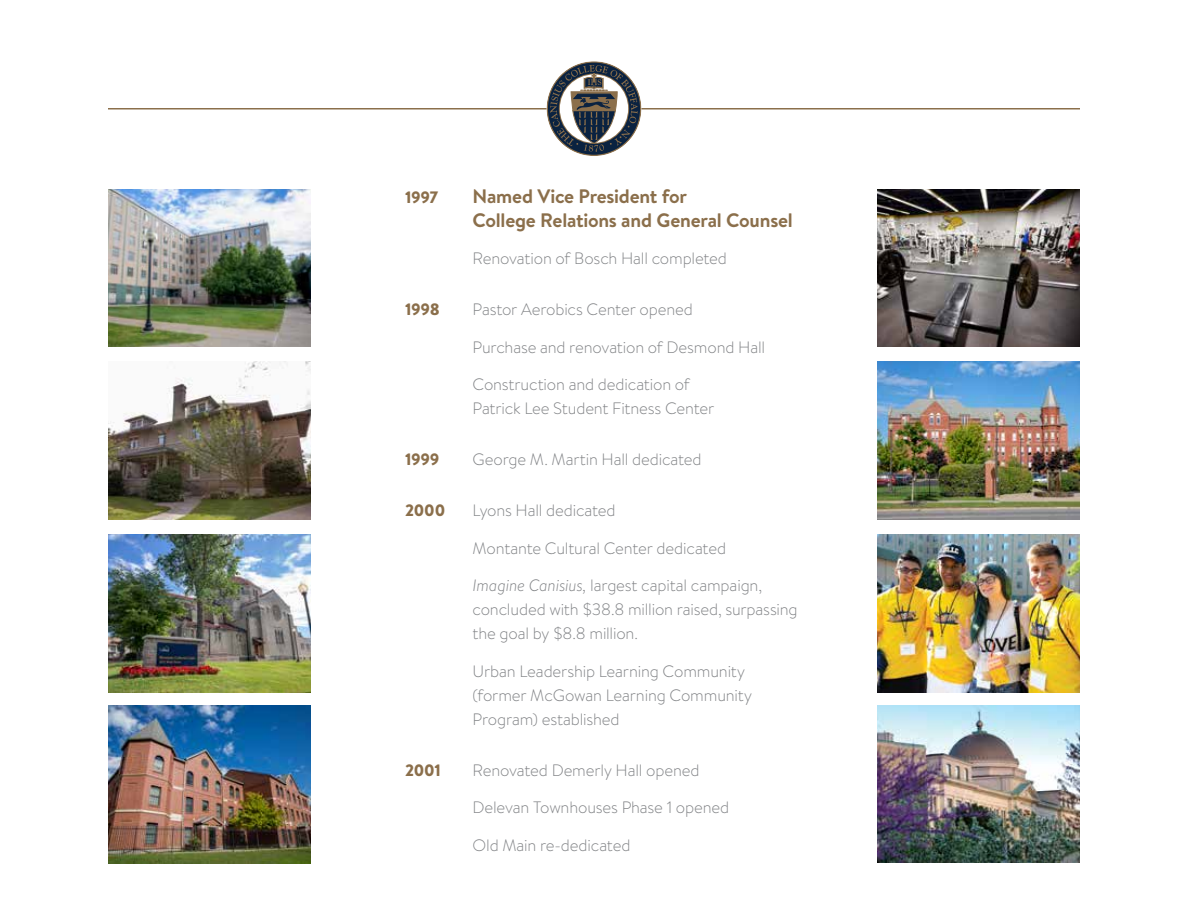
<style>
.page{position:relative;width:1188px;height:918px;background:#fff}
.page>*{position:absolute;margin:0;border:0;box-sizing:border-box;transform-origin:0 0}
.t1{font:700 19.5px/24px "Brandon Text";letter-spacing:-.01em;color:#8b6f4b}
.t2{font:300 16.5px/24px "Brandon Text";letter-spacing:-.01em;color:#808285}
.t3{font:900 16.5px "Brandon Text";letter-spacing:-.015em;color:#8b6f4b}
.s1{font-style:italic}
</style>
<div class="page">
<hr style="left:108px;top:108px;width:972px;height:2px;background:#8b6f4b">
<svg style="left:547px;top:61px;width:94px;height:95px"></svg>
<img style="left:108px;top:189px;width:202px;height:158px">
<img style="left:878px;top:189px;width:202px;height:158px">
<img style="left:878px;top:362px;width:202px;height:157px">
<img style="left:108px;top:535px;width:202px;height:157px">
<img style="left:108px;top:706px;width:202px;height:158px">
<img style="left:878px;top:705px;width:202px;height:158px">
<img style="left:878px;top:535px;width:202px;height:157px">
<img style="left:108px;top:362px;width:202px;height:157px">
<p class="t3" style="left:405px;top:185px;width:35px">1997</p>
<p class="t1" style="left:472px;top:183px;width:322px">Named Vice President for<br>College Relations and General Counsel</p>
<p class="t2" style="left:473px;top:246px;width:256px">Renovation of Bosch Hall completed</p>
<p class="t3" style="left:405px;top:298px;width:36px">1998</p>
<p class="t2" style="left:473px;top:297px;width:222px">Pastor Aerobics Center opened</p>
<p class="t2" style="left:473px;top:334px;width:294px">Purchase and renovation of Desmond Hall</p>
<p class="t2" style="left:473px;top:372px;width:243px">Construction and dedication of<br>Patrick Lee Student Fitness Center</p>
<p class="t3" style="left:405px;top:448px;width:36px">1999</p>
<p class="t2" style="left:473px;top:447px;width:231px">George M. Martin Hall dedicated</p>
<p class="t3" style="left:405px;top:499px;width:42px">2000</p>
<p class="t2" style="left:473px;top:498px;width:145px">Lyons Hall dedicated</p>
<p class="t2" style="left:473px;top:535px;width:255px">Montante Cultural Center dedicated</p>
<p class="t2" style="left:472px;top:573px;width:327px"><span class="s1">Imagine Canisius,</span> largest capital campaign, concluded with $38.8 million raised, surpassing the goal by $8.8 million.</p>
<p class="t2" style="left:473px;top:658px;width:281px">Urban Leadership Learning Community (former McGowan Learning Community<br>Program) established</p>
<p class="t3" style="left:405px;top:758px;width:37px">2001</p>
<p class="t2" style="left:473px;top:757px;width:229px">Renovated Demerly Hall opened</p>
<p class="t2" style="left:473px;top:795px;width:258px">Delevan Townhouses Phase 1 opened</p>
<p class="t2" style="left:473px;top:832px;width:159px">Old Main re-dedicated</p>
</div>
